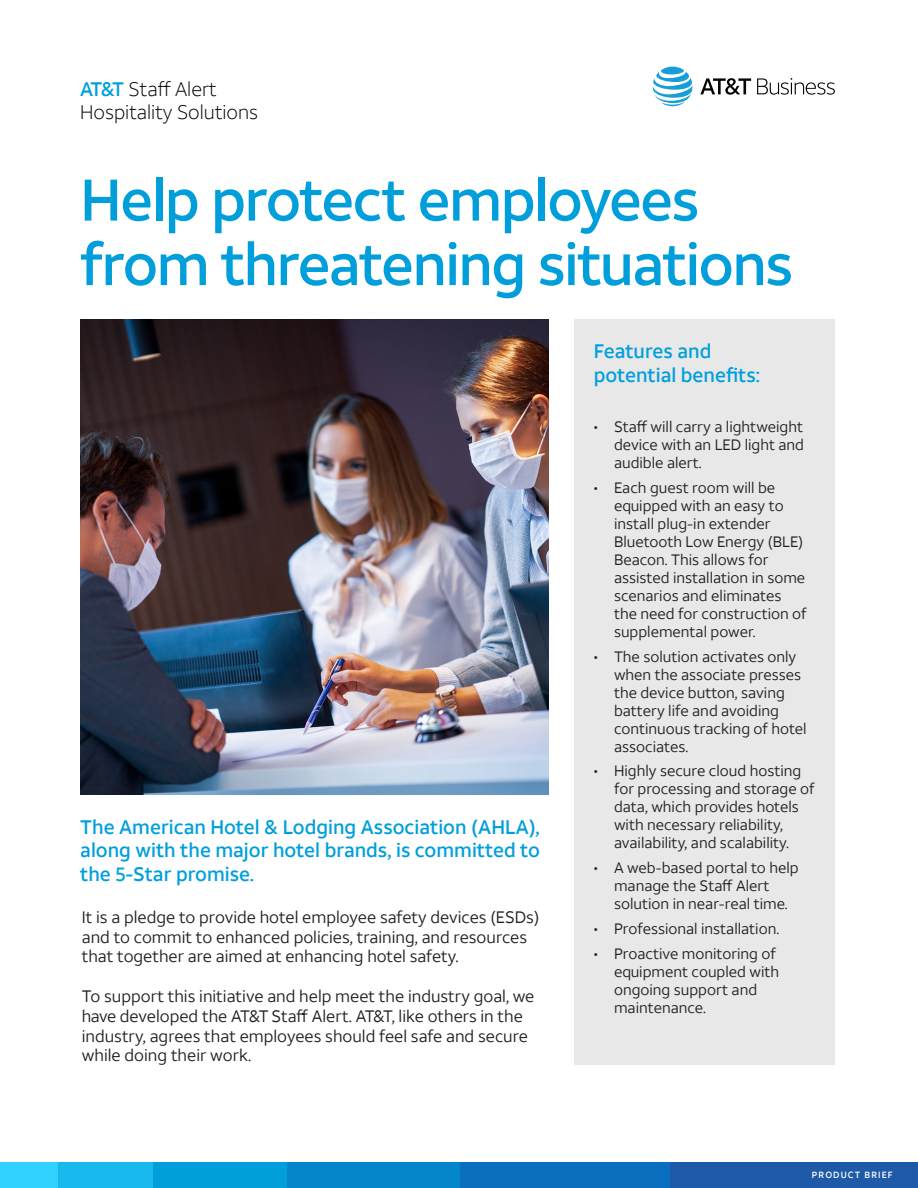
<style>
.page{position:relative;width:918px;height:1188px;background:#fff}
.page>*{position:absolute;margin:0;border:0;box-sizing:border-box;transform-origin:0 0}
.t1{font:500 58.5px/64.5px "ATT Aleck Sans";letter-spacing:-.03em;color:#009fdb}
.t2{font:500 19.5px/23.4px "ATT Aleck Sans";color:#009fdb}
.AT_T_type{font:300 19.5px "ATT Aleck Sans";color:#000}
.t3{font:16.5px/19.8px "ATT Aleck Sans";color:#231f20}
.t4{font:15px/18px "ATT Aleck Sans";color:#231f20}
.t5{font:500 9px "ATT Aleck Sans";letter-spacing:.12em;color:#fff}
.s1{font-weight:500;color:#009fdb}
</style>
<div class="page">
<svg style="left:653px;top:67px;width:39px;height:39px"></svg>
<svg style="left:700px;top:78px;width:51px;height:17px"></svg>
<svg style="left:757px;top:78px;width:78px;height:17px"></svg>
<div style="left:669px;top:1163px;width:249px;height:25px;background:#1f5aa9"></div>
<div style="left:459px;top:1163px;width:211px;height:25px;background:#0a6ebe"></div>
<div style="left:287px;top:1163px;width:172px;height:25px;background:#0586cb"></div>
<div style="left:153px;top:1163px;width:134px;height:25px;background:#009fdb"></div>
<div style="left:57px;top:1163px;width:96px;height:25px;background:#18b9ed"></div>
<div style="left:0;top:1162px;width:57px;height:26px;background:#30d1ff"></div>
<div style="left:575px;top:320px;width:260px;height:745px;background:#e8e8e8"></div>
<img style="left:80px;top:320px;width:469px;height:475px">
<p class="AT_T_type" style="left:80px;top:77px;width:138px"><span class="s1">AT&amp;T</span> Staff Alert</p>
<p class="AT_T_type" style="left:80px;top:100px;width:179px">Hospitality Solutions</p>
<p class="t1" style="left:80px;top:168px;width:714px">Help protect employees from threatening situations</p>
<p class="t2" style="left:80px;top:816px;width:461px;text-align:justify">The American Hotel &amp; Lodging Association (AHLA), along with the major hotel brands, is committed to the 5-Star promise.</p>
<p class="t3" style="left:82px;top:907px;width:459px">It is a pledge to provide hotel employee safety devices (ESDs) and to commit to enhanced policies, training, and resources that together are aimed at enhancing hotel safety.</p>
<p class="t3" style="left:82px;top:986px;width:454px">To support this initiative and help meet the industry goal, we have developed the AT&amp;T Staff Alert. AT&amp;T, like others in the industry, agrees that employees should feel safe and secure while doing their work.</p>
<p class="t2" style="left:594px;top:340px;width:168px">Features and potential benefits:</p>
<p class="t4" style="left:614px;top:418px;width:192px;text-align:justify;text-indent:-20px">• Staff will carry a lightweight device with an LED light and audible alert.</p>
<p class="t4" style="left:614px;top:479px;width:194px;text-indent:-20px">• Each guest room will be equipped with an easy to install plug-in extender<br>Bluetooth Low Energy (BLE)<br>Beacon. This allows for assisted installation in some scenarios and eliminates the need for construction of supplemental power.</p>
<p class="t4" style="left:614px;top:647px;width:194px;text-indent:-20px">• The solution activates only when the associate presses the device button, saving battery life and avoiding continuous tracking of hotel associates.</p>
<p class="t4" style="left:614px;top:762px;width:202px;text-indent:-20px">• Highly secure cloud hosting for processing and storage of data, which provides hotels with necessary reliability, availability, and scalability.</p>
<p class="t4" style="left:614px;top:859px;width:186px;text-indent:-20px">• A web-based portal to help manage the Staff Alert solution in near-real time.</p>
<p class="t4" style="left:594px;top:920px;width:187px">• Professional installation.</p>
<p class="t4" style="left:614px;top:944px;width:167px;text-indent:-20px">• Proactive monitoring of equipment coupled with ongoing support and maintenance.</p>
<p class="t5" style="left:812px;top:1169px;width:82px">PRODUCT BRIEF</p>
</div>
